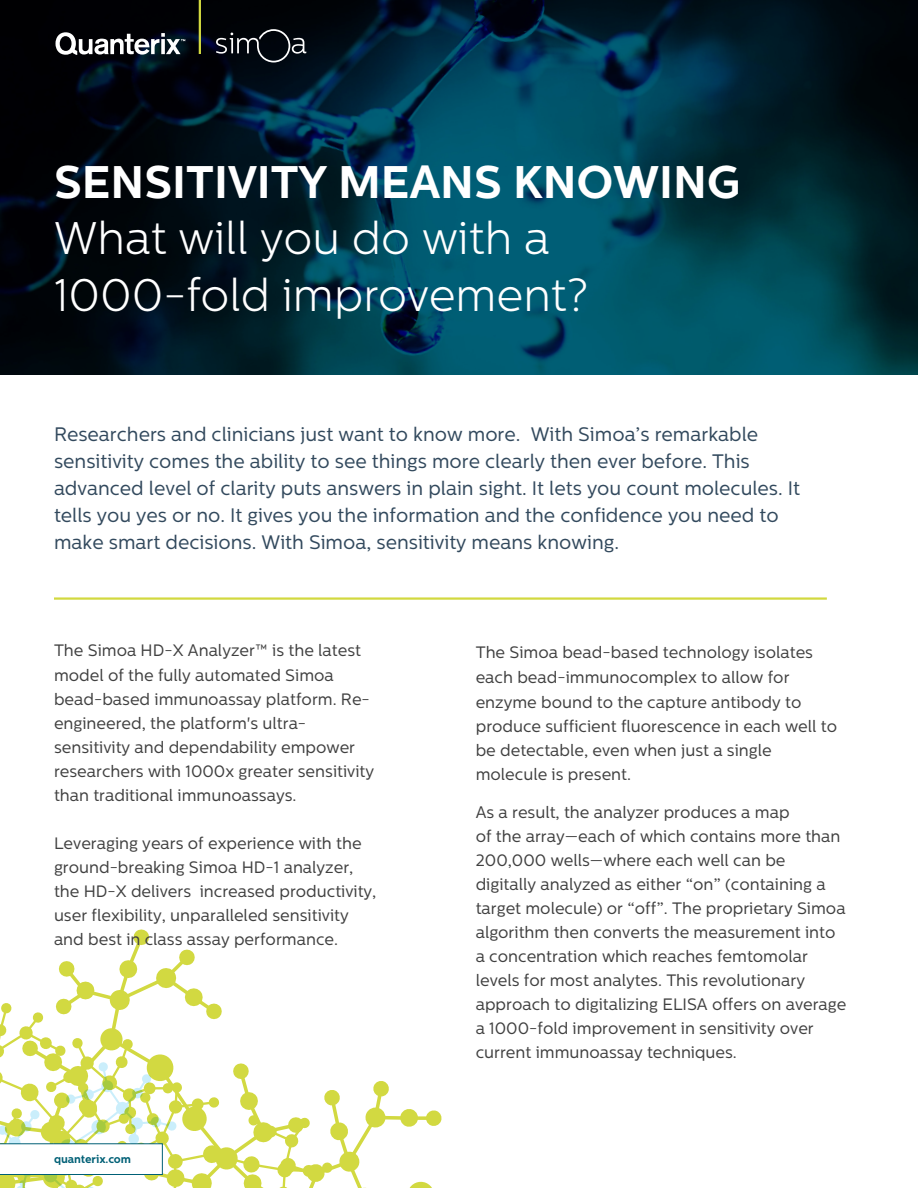
<style>
.page{position:relative;width:918px;height:1188px;background:#fff}
.page>*{position:absolute;margin:0;border:0;box-sizing:border-box;transform-origin:0 0}
.Interior_Header_1{font:300 45.6px/56.1px "Centrale Sans";color:#fff}
.Interior_Header_2{font:700 45.6px "Centrale Sans";color:#fff}
.Body_Copy_Intro_Deck{font:19.5px/27px "Centrale Sans";color:#32495d}
.Body_copy{font:16.5px/24px "Centrale Sans";color:#404040}
.t1{font:700 11.25px "Centrale Sans";letter-spacing:-.005em;color:#006076}
</style>
<div class="page">
<svg style="left:0;top:929px;width:442px;height:259px"></svg>
<img style="left:0;top:0;width:918px;height:375px">
<hr style="left:199px;top:0;width:2px;height:54px;background:#d2d93f">
<svg style="left:216px;top:29px;width:90px;height:34px;background:#23282e"></svg>
<svg style="left:56px;top:32px;width:129px;height:23px"></svg>
<hr style="left:54px;top:597px;width:773px;height:3px;background:#d2d93f">
<p class="Interior_Header_2" style="left:54px;top:155px;width:688px">SENSITIVITY MEANS KNOWING</p>
<p class="Interior_Header_1" style="left:54px;top:211px;width:536px">What will you do with a<br>1000-fold improvement?</p>
<p class="Body_Copy_Intro_Deck" style="left:54px;top:420px;width:748px">Researchers and clinicians just want to know more. With Simoa’s remarkable sensitivity comes the ability to see things more clearly then ever before. This advanced level of clarity puts answers in plain sight. It lets you count molecules. It tells you yes or no. It gives you the information and the confidence you need to make smart decisions. With Simoa, sensitivity means knowing.</p>
<p class="Body_copy" style="left:54px;top:638px;width:322px">The Simoa HD-X Analyzer™ is the latest model of the fully automated Simoa bead-based immunoassay platform. Re&shy;engineered, the platform's ultra&shy;sensitivity and dependability empower researchers with 1000x greater sensitivity than traditional immunoassays.</p>
<p class="Body_copy" style="left:54px;top:831px;width:324px">Leveraging years of experience with the ground-breaking Simoa HD-1 analyzer, the HD-X delivers increased productivity, user flexibility, unparalleled sensitivity and best in class assay performance.</p>
<p class="t1" style="left:54px;top:1152px;width:79px">quanterix.com</p>
<p class="Body_copy" style="left:476px;top:640px;width:363px">The Simoa bead-based technology isolates each bead-immunocomplex to allow for enzyme bound to the capture antibody to produce sufficient fluorescence in each well to be detectable, even when just a single molecule is present.</p>
<p class="Body_copy" style="left:476px;top:800px;width:372px">As a result, the analyzer produces a map<br>of the array—each of which contains more than 200,000 wells—where each well can be digitally analyzed as either “on” (containing a target molecule) or “off”. The proprietary Simoa algorithm then converts the measurement into a concentration which reaches femtomolar levels for most analytes. This revolutionary approach to digitalizing ELISA offers on average a 1000-fold improvement in sensitivity over current immunoassay techniques.</p>
</div>
